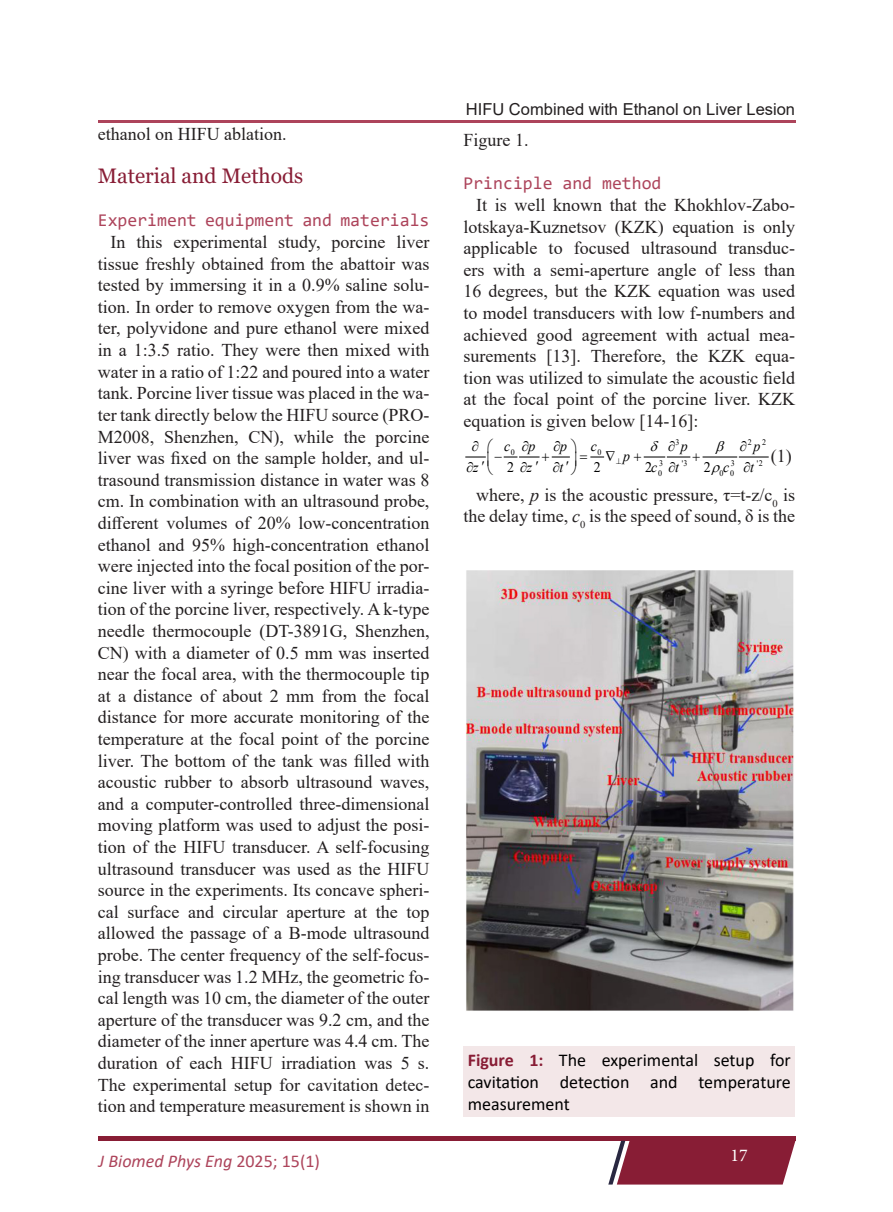
<style>
.page{position:relative;width:893px;height:1212px;background:#fff}
.page>*{position:absolute;margin:0;border:0;box-sizing:border-box;transform-origin:0 0}
.Heading{font:21px "Georgia";color:#881d35}
.Body{font:18px/21.6px "Times New Roman";color:#231f20;text-align:justify}
.Figure{font:18px/21.6px "Calibri";color:#000;text-align:justify}
.Body-2{font:18px "Consolas";color:#ad445b}
.t1{font:italic 18px "Calibri";color:#ad445b}
.t2{font:18px "Minion Pro";color:#fff}
.Running_Title{font:16.5px "Arial";color:#231f20}
.t3{font:italic 14.55px "Times New Roman";color:#000;scale:.95 1}
.t4{font:14.55px "Times New Roman";color:#000;scale:.95 1}
.t5{font:8.4px "Times New Roman";color:#000;scale:.95 1}
.s1{font-style:normal}
.s2{font-style:italic}
.s3{font-weight:700;color:#881d35}
</style>
<div class="page">
<div style="left:98px;top:1136px;width:697px;height:5px;background:#881d35"></div>
<svg style="left:608px;top:1141px;width:187px;height:43px;background:#903147"></svg>
<hr style="left:98px;top:120px;width:698px;height:2px;background:#ad445b">
<hr style="left:703px;top:457px;width:34px;height:1px;background:#000">
<div style="left:463px;top:1046px;width:332px;height:70px;background:#f3e7e8"></div>
<img style="left:466px;top:570px;width:328px;height:441px">
<svg style="left:739px;top:456px;width:29px;height:2px"></svg>
<svg style="left:466px;top:456px;width:139px;height:2px"></svg>
<svg style="left:643px;top:456px;width:48px;height:2px"></svg>
<p class="Body" style="left:98px;top:123px;width:190px">ethanol on HIFU ablation.</p>
<p class="Heading" style="left:98px;top:163px;width:207px">Material and Methods</p>
<p class="Body-2" style="left:98px;top:208px;width:333px">Experiment equipment and materials</p>
<p class="Body" style="left:98px;top:231px;width:333px;text-indent:13px">In this experimental study, porcine liver tissue freshly obtained from the abattoir was tested by immersing it in a 0.9% saline solu&shy;tion. In order to remove oxygen from the wa&shy;ter, polyvidone and pure ethanol were mixed in a 1:3.5 ratio. They were then mixed with water in a ratio of 1:22 and poured into a water tank. Porcine liver tissue was placed in the wa&shy;ter tank directly below the HIFU source (PRO-M2008, Shenzhen, CN), while the porcine liver was fixed on the sample holder, and ul&shy;trasound transmission distance in water was 8 cm. In combination with an ultrasound probe, different volumes of 20% low-concentration ethanol and 95% high-concentration ethanol were injected into the focal position of the por&shy;cine liver with a syringe before HIFU irradia&shy;tion of the porcine liver, respectively. A k-type needle thermocouple (DT-3891G, Shenzhen, CN) with a diameter of 0.5 mm was inserted near the focal area, with the thermocouple tip at a distance of about 2 mm from the focal distance for more accurate monitoring of the temperature at the focal point of the porcine liver. The bottom of the tank was filled with acoustic rubber to absorb ultrasound waves, and a computer-controlled three-dimensional moving platform was used to adjust the posi&shy;tion of the HIFU transducer. A self-focusing ultrasound transducer was used as the HIFU source in the experiments. Its concave spheri&shy;cal surface and circular aperture at the top allowed the passage of a B-mode ultrasound probe. The center frequency of the self-focus&shy;ing transducer was 1.2 MHz, the geometric fo&shy;cal length was 10 cm, the diameter of the outer aperture of the transducer was 9.2 cm, and the diameter of the inner aperture was 4.4 cm. The duration of each HIFU irradiation was 5 s.<br>The experimental setup for cavitation detec&shy;tion and temperature measurement is shown in</p>
<p class="t1" style="left:99px;top:1148px;width:223px">J Biomed Phys Eng <span class="s1">2025; 15(1)</span></p>
<p class="Running_Title" style="left:466px;top:98px;width:331px">HIFU Combined with Ethanol on Liver Lesion</p>
<p class="Body" style="left:463px;top:129px;width:66px">Figure 1.</p>
<p class="Body-2" style="left:463px;top:171px;width:200px">Principle and method</p>
<p class="Body" style="left:463px;top:194px;width:333px;text-indent:13px">It is well known that the Khokhlov-Zabo&shy;lotskaya-Kuznetsov (KZK) equation is only applicable to focused ultrasound transduc&shy;ers with a semi-aperture angle of less than 16 degrees, but the KZK equation was used to model transducers with low f-numbers and achieved good agreement with actual mea&shy;surements [13]. Therefore, the KZK equa&shy;tion was utilized to simulate the acoustic field at the focal point of the porcine liver. KZK equation is given below [14-16]:</p>
<p class="t5" style="left:675px;top:436px;width:6px">3</p>
<p class="t5" style="left:748px;top:436px;width:21px">2 2</p>
<p class="t5" style="left:511px;top:446px;width:6px">0</p>
<p class="t5" style="left:598px;top:446px;width:6px">0</p>
<p class="t5" style="left:659px;top:457px;width:6px">3</p>
<p class="t5" style="left:682px;top:457px;width:8px">'3</p>
<p class="t5" style="left:731px;top:457px;width:6px">3</p>
<p class="t5" style="left:757px;top:457px;width:8px">'2</p>
<p class="t5" style="left:658px;top:467px;width:6px">0</p>
<p class="t5" style="left:719px;top:467px;width:17px">0 0</p>
<p class="t3" style="left:522px;top:437px;width:16px">∂p</p>
<p class="t3" style="left:553px;top:437px;width:16px">∂p</p>
<p class="t3" style="left:668px;top:437px;width:22px">∂ p</p>
<p class="t3" style="left:753px;top:437px;width:9px">p</p>
<p class="t3" style="left:623px;top:446px;width:9px">p</p>
<p class="t3" style="left:504px;top:436px;width:8px">c</p>
<p class="t3" style="left:591px;top:436px;width:8px">c</p>
<p class="Body" style="left:771px;top:444px;width:22px">(1)</p>
<p class="Body" style="left:463px;top:483px;width:333px;text-align:right">where, <span class="s2">p</span> is the acoustic pressure, τ=t-z/c<sub>0</sub> is the delay time, <span class="s2">c</span><sub>0</sub> is the speed of sound, δ is the</p>
<p class="t3" style="left:466px;top:457px;width:14px">∂z</p>
<p class="t3" style="left:553px;top:457px;width:13px">∂t</p>
<p class="t3" style="left:723px;top:457px;width:8px">c</p>
<p class="t3" style="left:743px;top:457px;width:13px">∂t</p>
<p class="t4" style="left:507px;top:457px;width:28px">2 ∂<span class="s2">z</span></p>
<p class="t4" style="left:594px;top:457px;width:9px">2</p>
<p class="t3" style="left:645px;top:457px;width:37px"><span class="s1">2</span>c t</p>
<p class="t4" style="left:704px;top:457px;width:9px">2</p>
<p class="Figure" style="left:468px;top:1049px;width:325px"><span class="s3">Figure 1:</span> The experimental setup for cavitation detection and temperature measurement</p>
<p class="t2" style="left:730px;top:1143px;width:19px">17</p>
</div>
